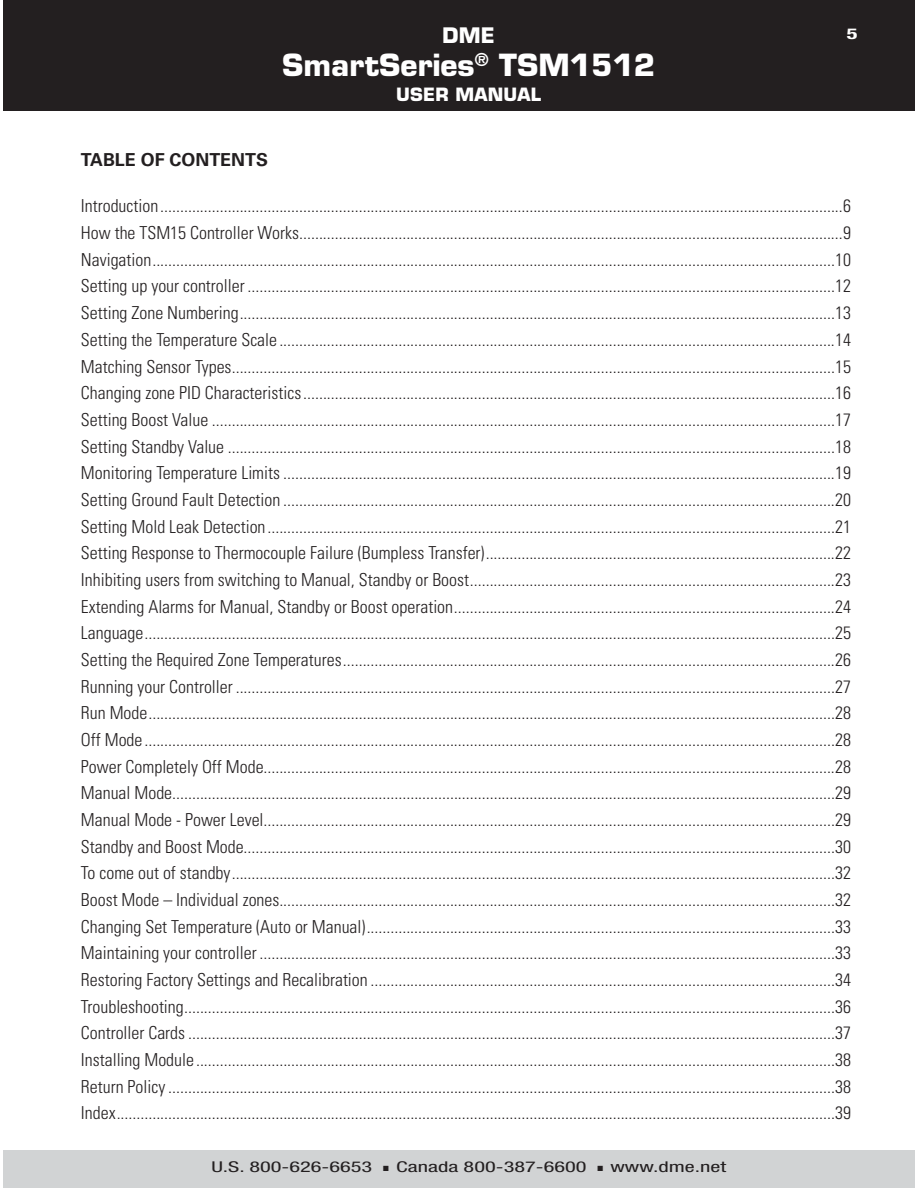
<style>
.page{position:relative;width:918px;height:1188px;background:#fff}
.page>*{position:absolute;margin:0;border:0;box-sizing:border-box;transform-origin:0 0}
.t1{font:700 29.85px "Eurostile LT Std";color:#fff}
.t2{font:700 20.85px "Eurostile LT Std";color:#fff}
.t3{font:300 condensed 17.85px/26.7px "Univers";color:#231f20;text-align:justify}
.t4{font:700 17.85px "Univers";color:#231f20}
.t5{font:700 17.85px "Eurostile LT Std";letter-spacing:.01em;color:#fff}
.t6{font:condensed 14.85px "Helvetica Neue LT Std";color:#231f20;scale:1.5 1}
.t7{font:700 condensed 14.85px "Helvetica Neue LT Std";color:#fff;scale:1.5 1}
</style>
<div class="page">
<div style="left:3px;top:1150px;width:912px;height:38px;background:#d1d3d4"></div>
<div style="left:3px;top:0;width:912px;height:111px;background:#231f20"></div>
<p class="t2" style="left:443px;top:23px;width:54px">DME</p>
<h1 class="t1" style="left:282px;top:48px;width:375px">SmartSeries<sup>®</sup> TSM1512</h1>
<p class="t5" style="left:396px;top:84px;width:146px">USER MANUAL</p>
<p class="t7" style="left:847px;top:25px;width:9px">5</p>
<p class="t4" style="left:81px;top:153px;width:189px">TABLE OF CONTENTS</p>
<p class="t3" style="left:81px;top:195px;width:772px">Introduction ............................................................................................................................................................................6<br>How the TSM15 Controller Works .........................................................................................................................................9<br>Navigation ............................................................................................................................................................................10<br>Setting up your controller ....................................................................................................................................................12<br>Setting Zone Numbering ......................................................................................................................................................13<br>Setting the Temperature Scale ............................................................................................................................................14<br>Matching Sensor Types ........................................................................................................................................................15<br>Changing zone PID Characteristics ......................................................................................................................................16<br>Setting Boost Value .............................................................................................................................................................17<br>Setting Standby Value .........................................................................................................................................................18<br>Monitoring Temperature Limits ...........................................................................................................................................19<br>Setting Ground Fault Detection ...........................................................................................................................................20<br>Setting Mold Leak Detection ...............................................................................................................................................21<br>Setting Response to Thermocouple Failure (Bumpless Transfer) ........................................................................................22<br>Inhibiting users from switching to Manual, Standby or Boost ............................................................................................23<br>Extending Alarms for Manual, Standby or Boost operation ................................................................................................24<br>Language ..............................................................................................................................................................................25<br>Setting the Required Zone Temperatures ............................................................................................................................26<br>Running your Controller .......................................................................................................................................................27<br>Run Mode .............................................................................................................................................................................28<br>Off Mode ..............................................................................................................................................................................28<br>Power Completely Off Mode................................................................................................................................................28<br>Manual Mode.......................................................................................................................................................................29<br>Manual Mode - Power Level................................................................................................................................................29<br>Standby and Boost Mode.....................................................................................................................................................30<br>To come out of standby ........................................................................................................................................................32<br>Boost Mode – Individual zones............................................................................................................................................32<br>Changing Set Temperature (Auto or Manual) ......................................................................................................................33<br>Maintaining your controller .................................................................................................................................................33<br>Restoring Factory Settings and Recalibration .....................................................................................................................34<br>Troubleshooting ....................................................................................................................................................................36<br>Controller Cards ...................................................................................................................................................................37<br>Installing Module .................................................................................................................................................................38<br>Return Policy ........................................................................................................................................................................38<br>Index .....................................................................................................................................................................................39</p>
<p class="t6" style="left:211px;top:1158px;width:345px">U.S. 800-626-6653 ■ Canada 800-387-6600 ■ www.dme.net</p>
</div>
